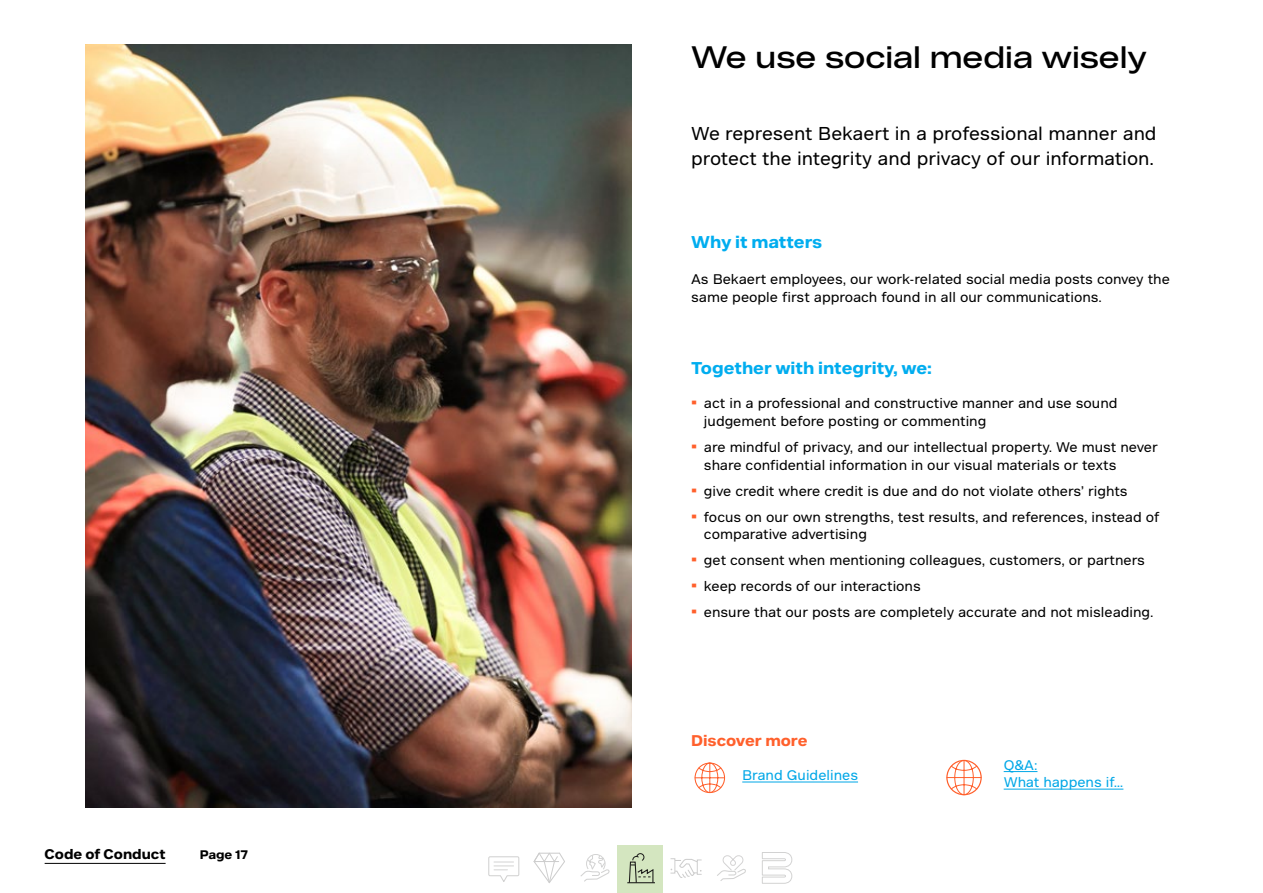
<style>
.page{position:relative;width:1263px;height:893px;background:#fff}
.page>*{position:absolute;margin:0;border:0;box-sizing:border-box;transform-origin:0 0}
.Title_X_X_-_Black_reg{font:30px "Bekaert Headline";color:#000}
.BRO_Intro_text{font:18px/25.5px "Bekaert Text";color:#000}
.Subtitle_-_Cyan_Bold_pt_11{font:700 16.5px "Bekaert Text";color:#01adef}
.Subtitle_-_Orange_Bold_pt_10{font:700 15px "Bekaert Text";color:#ff602c}
.BRO_Body_text{font:13.5px/17.5px "Bekaert Text";color:#000}
.BRO_url{font:13.5px "Bekaert Text";color:#00a7e7}
.t1{font:700 13.5px "Bekaert Text";color:#000}
.t2{font:700 12px "Bekaert Text";color:#000}
.s1{font-weight:700;font-size:16.5px;color:#ff602c}
</style>
<div class="page">
<hr style="left:742px;top:782px;width:116px;height:1px;background:#00a7e7">
<svg style="left:694px;top:762px;width:31px;height:31px"></svg>
<img style="left:85px;top:45px;width:546px;height:763px">
<hr style="left:1004px;top:771px;width:33px;height:1px;background:#00a7e7">
<hr style="left:1004px;top:789px;width:119px;height:1px;background:#00a7e7">
<svg style="left:946px;top:760px;width:36px;height:35px"></svg>
<svg style="left:488px;top:856px;width:32px;height:26px"></svg>
<svg style="left:533px;top:852px;width:32px;height:31px"></svg>
<svg style="left:717px;top:855px;width:29px;height:26px"></svg>
<svg style="left:670px;top:858px;width:32px;height:20px"></svg>
<svg style="left:762px;top:852px;width:30px;height:32px"></svg>
<svg style="left:580px;top:854px;width:30px;height:28px"></svg>
<div style="left:618px;top:845px;width:45px;height:48px;background:#d4e6c0"></div>
<svg style="left:627px;top:853px;width:28px;height:31px"></svg>
<hr style="left:45px;top:863px;width:121px;height:1px;background:#000">
<p class="t1" style="left:45px;top:845px;width:122px">Code of Conduct</p>
<p class="t2" style="left:200px;top:847px;width:50px">Page 17</p>
<p class="Title_X_X_-_Black_reg" style="left:691px;top:38px;width:457px">We use social media wisely</p>
<p class="BRO_Intro_text" style="left:691px;top:121px;width:467px">We represent Bekaert in a professional manner and protect the integrity and privacy of our information.</p>
<p class="Subtitle_-_Cyan_Bold_pt_11" style="left:691px;top:231px;width:133px">Why it matters</p>
<p class="BRO_Body_text" style="left:691px;top:270px;width:480px;line-height:18px">As Bekaert employees, our work-related social media posts convey the same people first approach found in all our communications.</p>
<p class="Subtitle_-_Cyan_Bold_pt_11" style="left:691px;top:357px;width:242px">Together with integrity, we:</p>
<p class="BRO_Body_text" style="left:704px;top:395px;width:415px;text-indent:-13px"><span class="s1">•</span> act in a professional and constructive manner and use sound judgement before posting or commenting</p>
<p class="BRO_Body_text" style="left:704px;top:438px;width:455px;text-indent:-13px"><span class="s1">•</span> are mindful of privacy, and our intellectual property. We must never share confidential information in our visual materials or texts</p>
<p class="BRO_Body_text" style="left:691px;top:482px;width:438px"><span class="s1">•</span> give credit where credit is due and do not violate others’ rights</p>
<p class="BRO_Body_text" style="left:704px;top:508px;width:457px;text-indent:-13px"><span class="s1">•</span> focus on our own strengths, test results, and references, instead of comparative advertising</p>
<p class="BRO_Body_text" style="left:691px;top:552px;width:455px"><span class="s1">•</span> get consent when mentioning colleagues, customers, or partners</p>
<p class="BRO_Body_text" style="left:691px;top:578px;width:231px"><span class="s1">•</span> keep records of our interactions</p>
<p class="BRO_Body_text" style="left:691px;top:604px;width:464px"><span class="s1">•</span> ensure that our posts are completely accurate and not misleading.</p>
<p class="Subtitle_-_Orange_Bold_pt_10" style="left:691px;top:731px;width:118px">Discover more</p>
<p class="BRO_url" style="left:742px;top:767px;width:117px">Brand Guidelines</p>
<p class="BRO_url" style="left:1004px;top:757px;width:35px">Q&amp;A:</p>
<p class="BRO_url" style="left:1004px;top:774px;width:121px">What happens if…</p>
</div>
